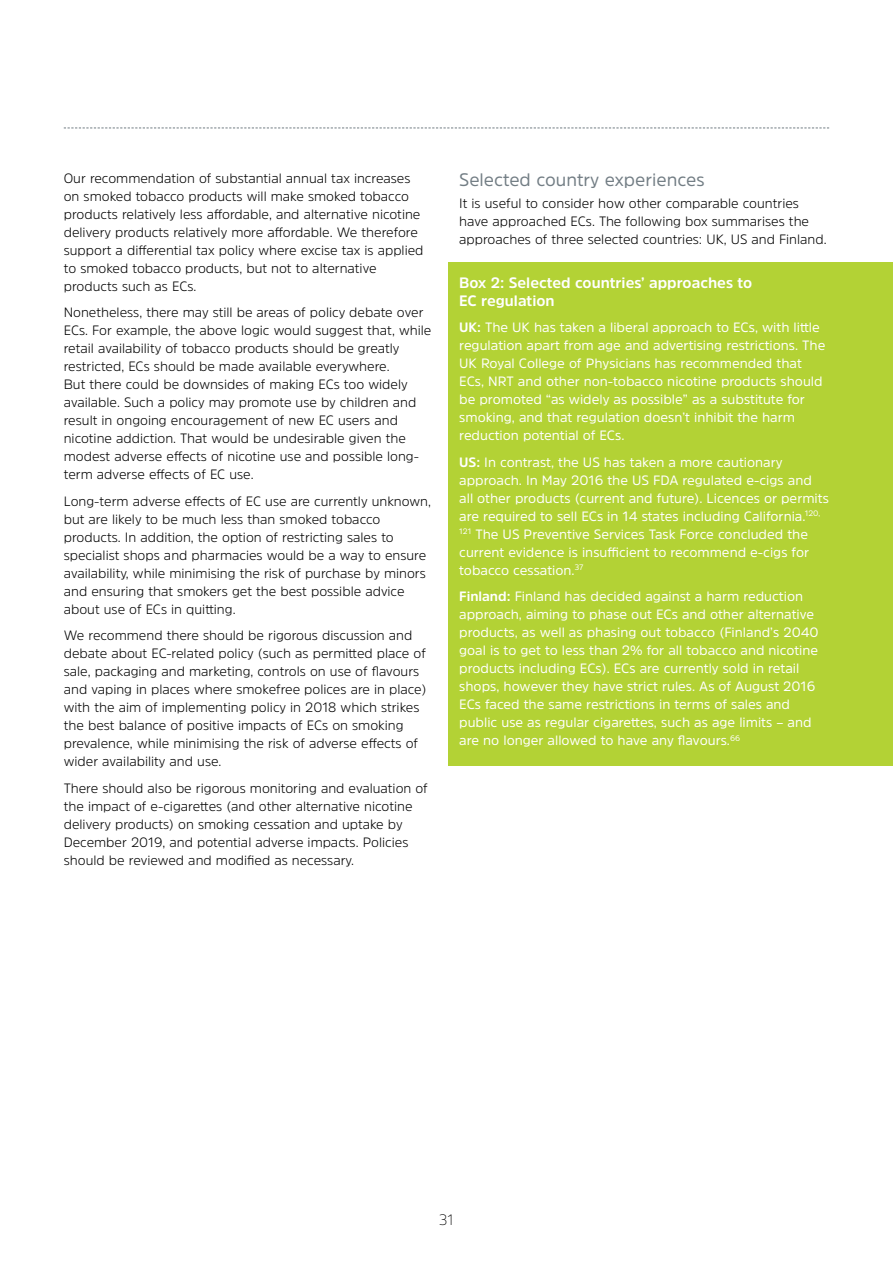
<style>
.page{position:relative;width:893px;height:1263px;background:#fff}
.page>*{position:absolute;margin:0;border:0;box-sizing:border-box;transform-origin:0 0}
.t1{font:18px "Amsi Pro";color:#727d84}
.t2{font:700 15px/18px "Amsi Pro";color:#fff}
.t3{font:200 15px "Amsi Pro";color:#000}
.t4{font:300 13.5px/18px "Amsi Pro";color:#000}
.t5{font:13.5px/18px "Amsi Pro";color:#fff}
.s1{font-weight:700}
</style>
<div class="page">
<div style="left:448px;top:262px;width:445px;height:503px;background:#b3d235"></div>
<svg style="left:64px;top:128px;width:765px;height:1px"></svg>
<p class="t4" style="left:64px;top:169px;width:361px">Our recommendation of substantial annual tax increases on smoked tobacco products will make smoked tobacco products relatively less affordable, and alternative nicotine delivery products relatively more affordable. We therefore support a differential tax policy where excise tax is applied to smoked tobacco products, but not to alternative products such as ECs.</p>
<p class="t4" style="left:64px;top:303px;width:369px">Nonetheless, there may still be areas of policy debate over ECs. For example, the above logic would suggest that, while retail availability of tobacco products should be greatly restricted, ECs should be made available everywhere.<br>But there could be downsides of making ECs too widely available. Such a policy may promote use by children and result in ongoing encouragement of new EC users and nicotine addiction. That would be undesirable given the modest adverse effects of nicotine use and possible long&shy;term adverse effects of EC use.</p>
<p class="t4" style="left:64px;top:491px;width:369px">Long-term adverse effects of EC use are currently unknown, but are likely to be much less than smoked tobacco products. In addition, the option of restricting sales to specialist shops and pharmacies would be a way to ensure availability, while minimising the risk of purchase by minors and ensuring that smokers get the best possible advice about use of ECs in quitting.</p>
<p class="t4" style="left:64px;top:626px;width:364px">We recommend there should be rigorous discussion and debate about EC-related policy (such as permitted place of sale, packaging and marketing, controls on use of flavours and vaping in places where smokefree polices are in place) with the aim of implementing policy in 2018 which strikes the best balance of positive impacts of ECs on smoking prevalence, while minimising the risk of adverse effects of wider availability and use.</p>
<p class="t4" style="left:64px;top:778px;width:366px">There should also be rigorous monitoring and evaluation of the impact of e-cigarettes (and other alternative nicotine delivery products) on smoking cessation and uptake by December 2019, and potential adverse impacts. Policies should be reviewed and modified as necessary.</p>
<h1 class="t1" style="left:459px;top:167px;width:247px">Selected country experiences</h1>
<p class="t4" style="left:459px;top:194px;width:369px">It is useful to consider how other comparable countries have approached ECs. The following box summarises the approaches of three selected countries: UK, US and Finland.</p>
<p class="t2" style="left:459px;top:273px;width:294px">Box 2: Selected countries’ approaches to<br>EC regulation</p>
<p class="t5" style="left:459px;top:318px;width:368px"><span class="s1">UK:</span> The UK has taken a liberal approach to ECs, with little regulation apart from age and advertising restrictions. The UK Royal College of Physicians has recommended that ECs, NRT and other non-tobacco nicotine products should be promoted “as widely as possible” as a substitute for smoking, and that regulation doesn’t inhibit the harm reduction potential of ECs.</p>
<p class="t5" style="left:459px;top:453px;width:371px"><span class="s1">US:</span> In contrast, the US has taken a more cautionary approach. In May 2016 the US FDA regulated e-cigs and all other products (current and future). Licences or permits are required to sell ECs in 14 states including California.<sup>120, 121</sup> The US Preventive Services Task Force concluded the current evidence is insufficient to recommend e-cigs for tobacco cessation.<sup>37</sup></p>
<p class="t5" style="left:459px;top:587px;width:361px"><span class="s1">Finland:</span> Finland has decided against a harm reduction approach, aiming to phase out ECs and other alternative products, as well as phasing out tobacco (Finland’s 2040 goal is to get to less than 2% for all tobacco and nicotine products including ECs). ECs are currently sold in retail shops, however they have strict rules. As of August 2016<br>ECs faced the same restrictions in terms of sales and public use as regular cigarettes, such as age limits – and are no longer allowed to have any flavours.<sup>66</sup></p>
<p class="t3" style="left:439px;top:1210px;width:16px">31</p>
</div>
